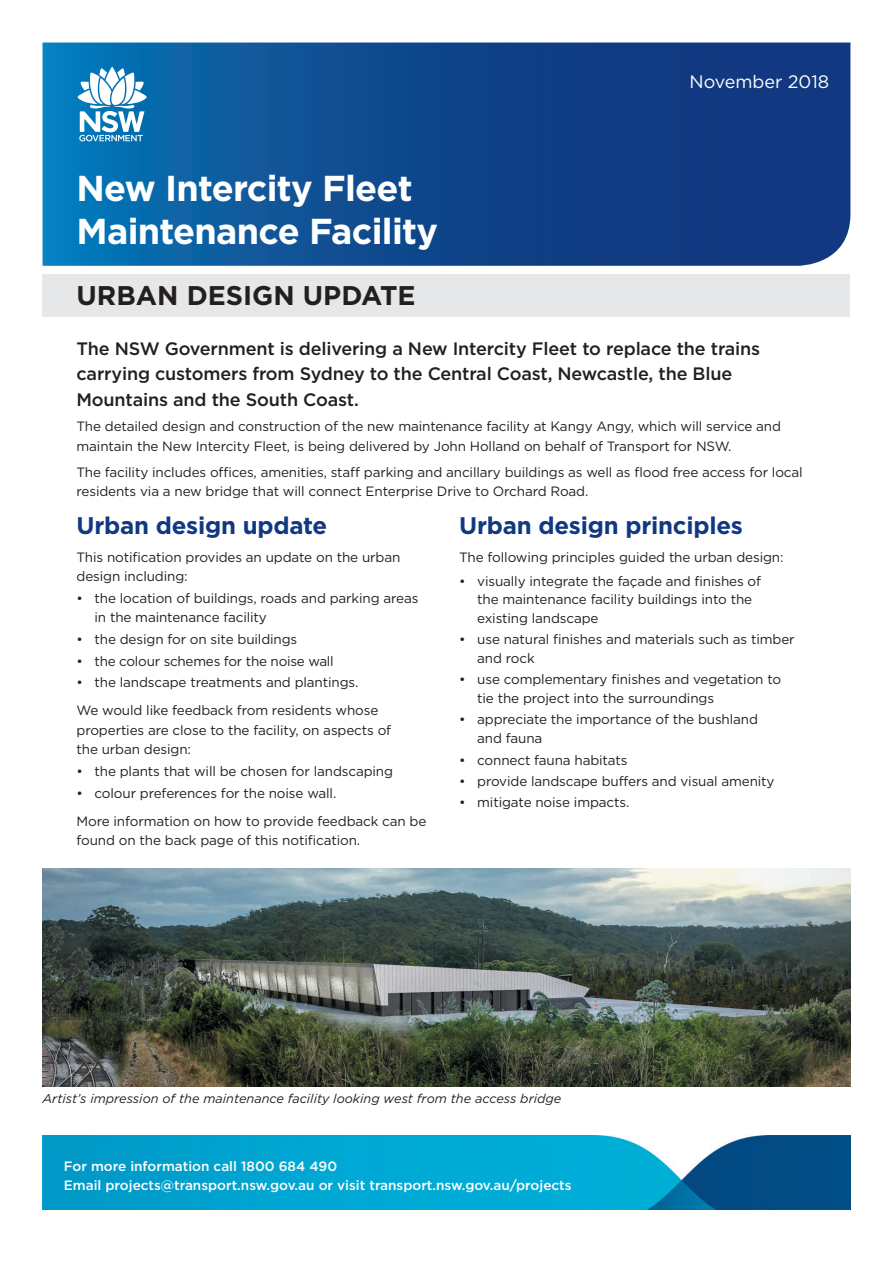
<style>
.page{position:relative;width:893px;height:1263px;background:#fff}
.page>*{position:absolute;margin:0;border:0;box-sizing:border-box;transform-origin:0 0}
.t1{font:700 36px/43.2px "Gotham";letter-spacing:-.02em;color:#fff}
.t2{font:700 27px "Gotham";color:#231f20}
.t3{font:700 24px "Gotham";letter-spacing:-.01em;color:#113880}
.t4{font:500 18px/25.5px "Gotham";letter-spacing:-.01em;color:#231f20}
.t5{font:18px "Gotham";color:#fff}
.t6{font:13.5px/19.5px "Gotham";letter-spacing:-.01em;color:#231f20}
.t7{font:500 13.5px/19.5px "Gotham";color:#fff}
.t8{font:italic 12.75px "Gotham";color:#231f20}
</style>
<div class="page">
<svg style="left:43px;top:43px;width:807px;height:223px;background:#0e4b90"></svg>
<svg style="left:78px;top:67px;width:69px;height:74px"></svg>
<div style="left:43px;top:274px;width:807px;height:43px;background:#e6e7e9"></div>
<img style="left:43px;top:868px;width:807px;height:218px">
<img style="left:43px;top:1136px;width:807px;height:74px">
<p class="t5" style="left:689px;top:70px;width:141px">November 2018</p>
<p class="t1" style="left:77px;top:166px;width:363px">New Intercity Fleet<br>Maintenance Facility</p>
<p class="t2" style="left:77px;top:279px;width:341px">URBAN DESIGN UPDATE</p>
<p class="t4" style="left:77px;top:335px;width:685px">The NSW Government is delivering a New Intercity Fleet to replace the trains carrying customers from Sydney to the Central Coast, Newcastle, the Blue<br>Mountains and the South Coast.</p>
<p class="t6" style="left:77px;top:417px;width:706px">The detailed design and construction of the new maintenance facility at Kangy Angy, which will service and maintain the New Intercity Fleet, is being delivered by John Holland on behalf of Transport for NSW.</p>
<p class="t6" style="left:77px;top:462px;width:728px">The facility includes offices, amenities, staff parking and ancillary buildings as well as flood free access for local residents via a new bridge that will connect Enterprise Drive to Orchard Road.</p>
<p class="t3" style="left:77px;top:511px;width:252px">Urban design update</p>
<p class="t6" style="left:77px;top:547px;width:325px">This notification provides an update on the urban design including:</p>
<p class="t6" style="left:95px;top:588px;width:325px;text-indent:-18px">• the location of buildings, roads and parking areas in the maintenance facility</p>
<p class="t6" style="left:77px;top:629px;width:222px">• the design for on site buildings</p>
<p class="t6" style="left:77px;top:651px;width:259px">• the colour schemes for the noise wall</p>
<p class="t6" style="left:77px;top:668px;width:303px;line-height:28px">• the landscape treatments and plantings.<br>We would like feedback from residents whose</p>
<p class="t6" style="left:77px;top:720px;width:316px">properties are close to the facility, on aspects of the urban design:</p>
<p class="t6" style="left:77px;top:761px;width:318px">• the plants that will be chosen for landscaping</p>
<p class="t6" style="left:77px;top:779px;width:351px;line-height:28px">• colour preferences for the noise wall.<br>More information on how to provide feedback can be</p>
<p class="t6" style="left:77px;top:830px;width:285px">found on the back page of this notification.</p>
<p class="t3" style="left:459px;top:511px;width:285px">Urban design principles</p>
<p class="t6" style="left:459px;top:547px;width:326px">The following principles guided the urban design:</p>
<p class="t6" style="left:477px;top:571px;width:285px;line-height:18.8px;text-indent:-18px">• visually integrate the façade and finishes of the maintenance facility buildings into the existing landscape</p>
<p class="t6" style="left:477px;top:630px;width:319px;line-height:18.8px;text-indent:-18px">• use natural finishes and materials such as timber and rock</p>
<p class="t6" style="left:477px;top:670px;width:305px;line-height:18.8px;text-indent:-18px">• use complementary finishes and vegetation to tie the project into the surroundings</p>
<p class="t6" style="left:477px;top:710px;width:282px;line-height:18.8px;text-indent:-18px">• appreciate the importance of the bushland and fauna</p>
<p class="t6" style="left:459px;top:750px;width:170px">• connect fauna habitats</p>
<p class="t6" style="left:459px;top:771px;width:317px">• provide landscape buffers and visual amenity</p>
<p class="t6" style="left:459px;top:792px;width:172px">• mitigate noise impacts.</p>
<p class="t8" style="left:43px;top:1091px;width:520px">Artist’s impression of the maintenance facility looking west from the access bridge</p>
<p class="t7" style="left:64px;top:1156px;width:509px">For more information call 1800 684 490<br>Email projects@transport.nsw.gov.au or visit transport.nsw.gov.au/projects</p>
</div>
